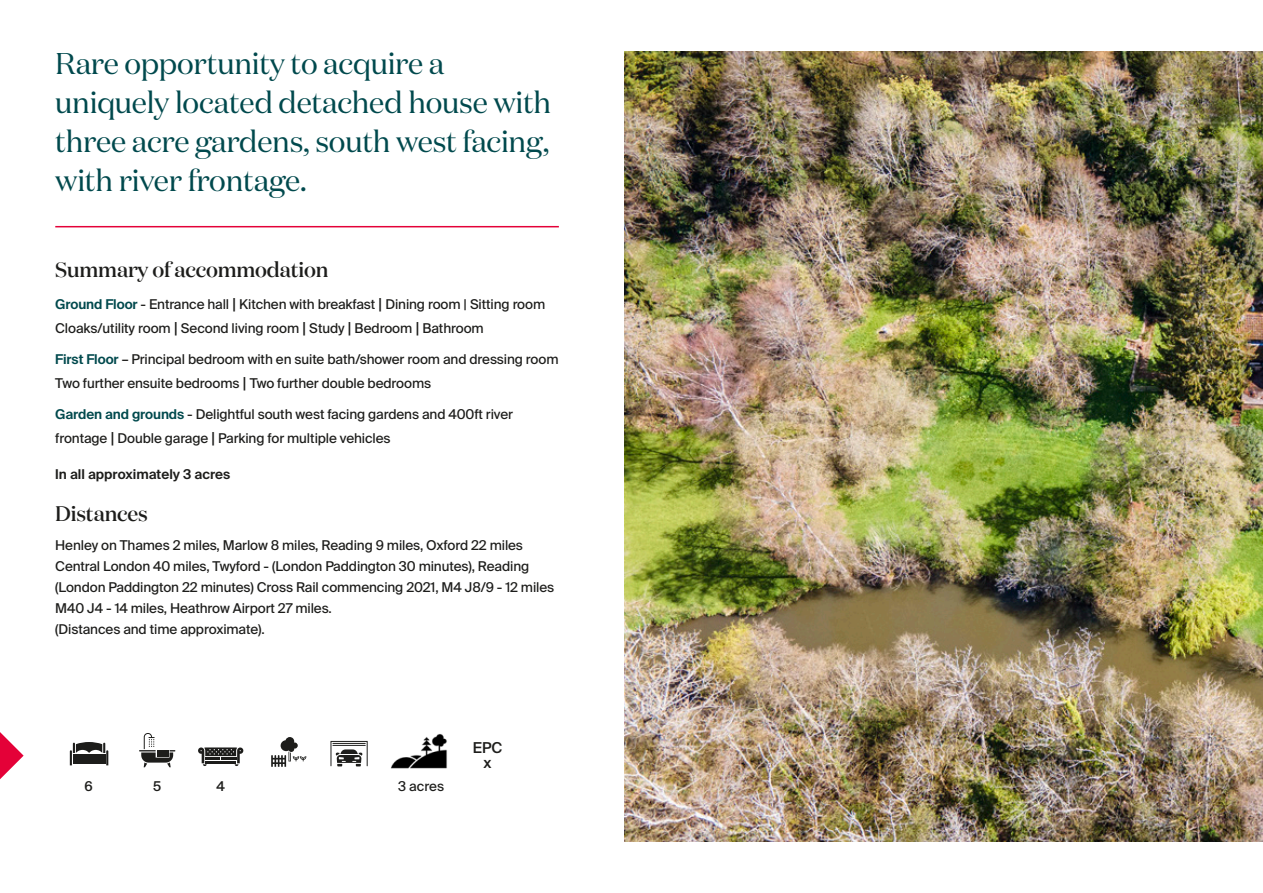
<style>
.page{position:relative;width:1263px;height:893px;background:#fff}
.page>*{position:absolute;margin:0;border:0;box-sizing:border-box;transform-origin:0 0}
.t1{font:30px/39px "Domaine Display";letter-spacing:-.01em;color:#00494d}
.t2{font:500 21px "Domaine Display";letter-spacing:-.01em;color:#1d1d1b}
.t3{font:500 15px/15px "Suisse Intl";color:#1d1d1b;text-align:center}
.t4{font:13.5px/21px "Suisse Intl";letter-spacing:-.01em;color:#1d1d1b}
.t5{font:600 13.5px "Suisse Intl";color:#1d1d1b}
.t6{font:500 13.5px "Suisse Intl";color:#1d1d1b}
.s1{font-weight:600;color:#00494d}
.s2{font-size:16.5px}
</style>
<div class="page">
<img style="left:625px;top:51px;width:638px;height:791px">
<hr style="left:55px;top:226px;width:504px;height:1px;background:#e40138">
<svg style="left:0;top:732px;width:24px;height:47px"></svg>
<svg style="left:139px;top:733px;width:36px;height:34px"></svg>
<svg style="left:70px;top:742px;width:38px;height:23px"></svg>
<svg style="left:198px;top:747px;width:45px;height:19px"></svg>
<img style="left:391px;top:734px;width:56px;height:35px">
<svg style="left:271px;top:737px;width:35px;height:30px"></svg>
<svg style="left:330px;top:741px;width:38px;height:25px"></svg>
<h1 class="t1" style="left:55px;top:44px;width:497px">Rare opportunity to acquire a uniquely located detached house with three acre gardens, south west facing, with river frontage.</h1>
<h2 class="t2" style="left:55px;top:254px;width:275px">Summary of accommodation</h2>
<p class="t4" style="left:55px;top:293px;width:492px;line-height:24px"><span class="s1">Ground Floor</span> - Entrance hall <span class="s2">|</span> Kitchen with breakfast <span class="s2">|</span> Dining room | Sitting room<br>Cloaks/utility room <span class="s2">|</span> Second living room <span class="s2">|</span> Study <span class="s2">|</span> Bedroom <span class="s2">|</span> Bathroom</p>
<p class="t4" style="left:55px;top:348px;width:505px;line-height:24px"><span class="s1">First Floor</span> – Principal bedroom with en suite bath/shower room and dressing room<br>Two further ensuite bedrooms <span class="s2">|</span> Two further double bedrooms</p>
<p class="t4" style="left:55px;top:403px;width:459px;line-height:24px"><span class="s1">Garden and grounds</span> - Delightful south west facing gardens and 400ft river frontage <span class="s2">|</span> Double garage <span class="s2">|</span> Parking for multiple vehicles</p>
<p class="t5" style="left:55px;top:466px;width:177px">In all approximately 3 acres</p>
<h2 class="t2" style="left:55px;top:498px;width:94px">Distances</h2>
<p class="t4" style="left:55px;top:535px;width:500px">Henley on Thames 2 miles, Marlow 8 miles, Reading 9 miles, Oxford 22 miles Central London 40 miles, Twyford - (London Paddington 30 minutes), Reading (London Paddington 22 minutes) Cross Rail commencing 2021, M4 J8/9 - 12 miles M40 J4 - 14 miles, Heathrow Airport 27 miles.<br>(Distances and time approximate).</p>
<p class="t6" style="left:84px;top:779px;width:10px">6</p>
<p class="t6" style="left:153px;top:779px;width:10px">5</p>
<p class="t6" style="left:216px;top:779px;width:10px">4</p>
<p class="t4" style="left:398px;top:776px;width:48px">3 acres</p>
<p class="t3" style="left:473px;top:740px;width:31px">EPC x</p>
</div>
